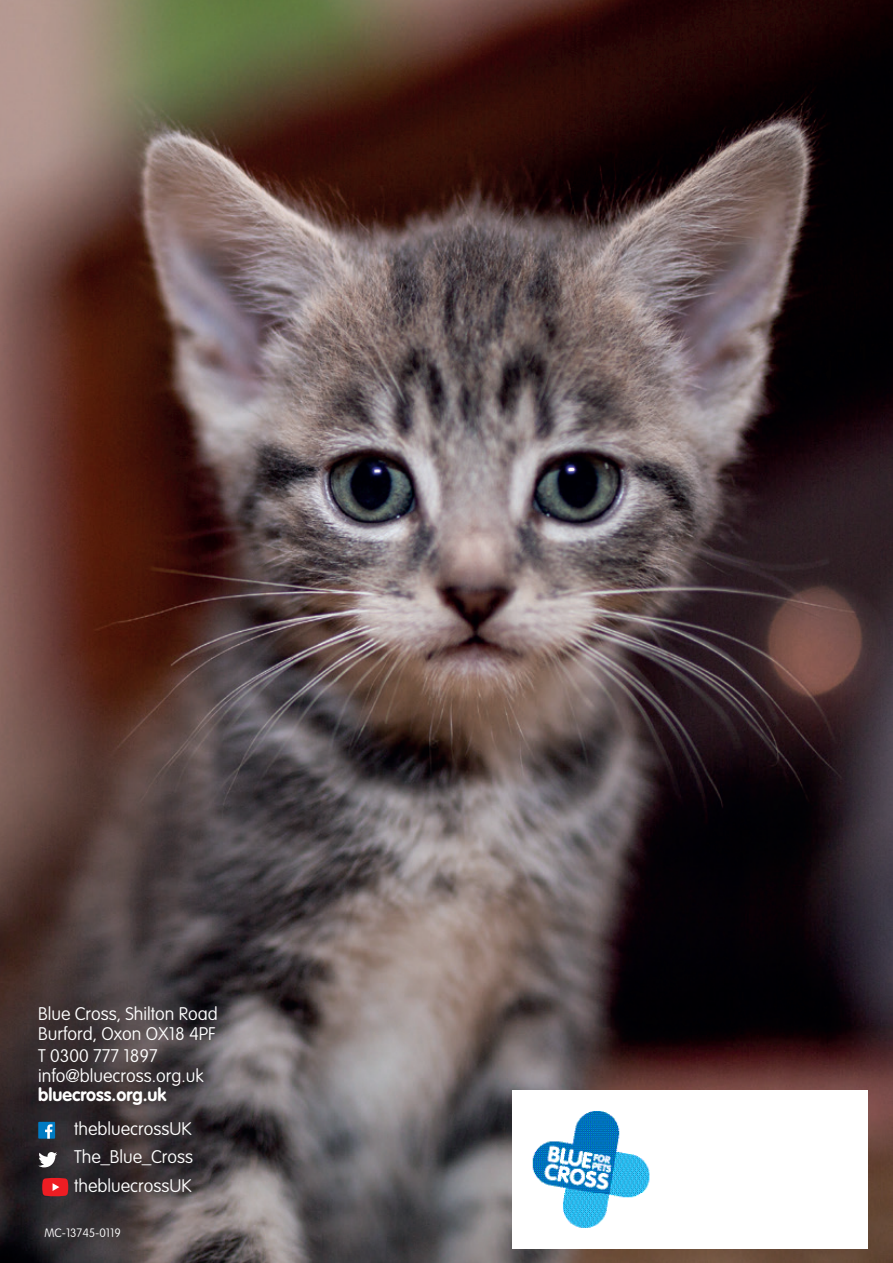
<style>
.page{position:relative;width:893px;height:1263px;background:#fff}
.page>*{position:absolute;margin:0;border:0;box-sizing:border-box;transform-origin:0 0}
.t1{font:100 18px "VAG Rounded Std";color:#fff}
.t2{font:700 18px "VAG Rounded Std";color:#fff}
.BODY_TEXT{font:100 12px "VAG Rounded Std";color:#fff}
</style>
<div class="page">
<img style="left:0;top:0;width:893px;height:1263px">
<img style="left:512px;top:1091px;width:356px;height:157px">
<div style="left:38px;top:1122px;width:17px;height:17px;background:#007bc3"></div>
<svg style="left:45px;top:1124px;width:7px;height:15px"></svg>
<svg style="left:38px;top:1152px;width:19px;height:15px"></svg>
<svg style="left:42px;top:1178px;width:26px;height:18px"></svg>
<p class="t1" style="left:38px;top:1004px;width:181px">Blue Cross, Shilton Road</p>
<p class="t1" style="left:38px;top:1023px;width:179px">Burford, Oxon OX18 4PF</p>
<p class="t1" style="left:38px;top:1046px;width:121px">T 0300 777 1897</p>
<p class="t1" style="left:38px;top:1065px;width:167px">info@bluecross.org.uk</p>
<p class="t2" style="left:38px;top:1084px;width:130px">bluecross.org.uk</p>
<p class="t1" style="left:74px;top:1118px;width:119px">thebluecrossUK</p>
<p class="t1" style="left:74px;top:1147px;width:120px">The_Blue_Cross</p>
<p class="t1" style="left:74px;top:1175px;width:119px">thebluecrossUK</p>
<p class="BODY_TEXT" style="left:45px;top:1226px;width:78px">MC-13745-0119</p>
</div>
